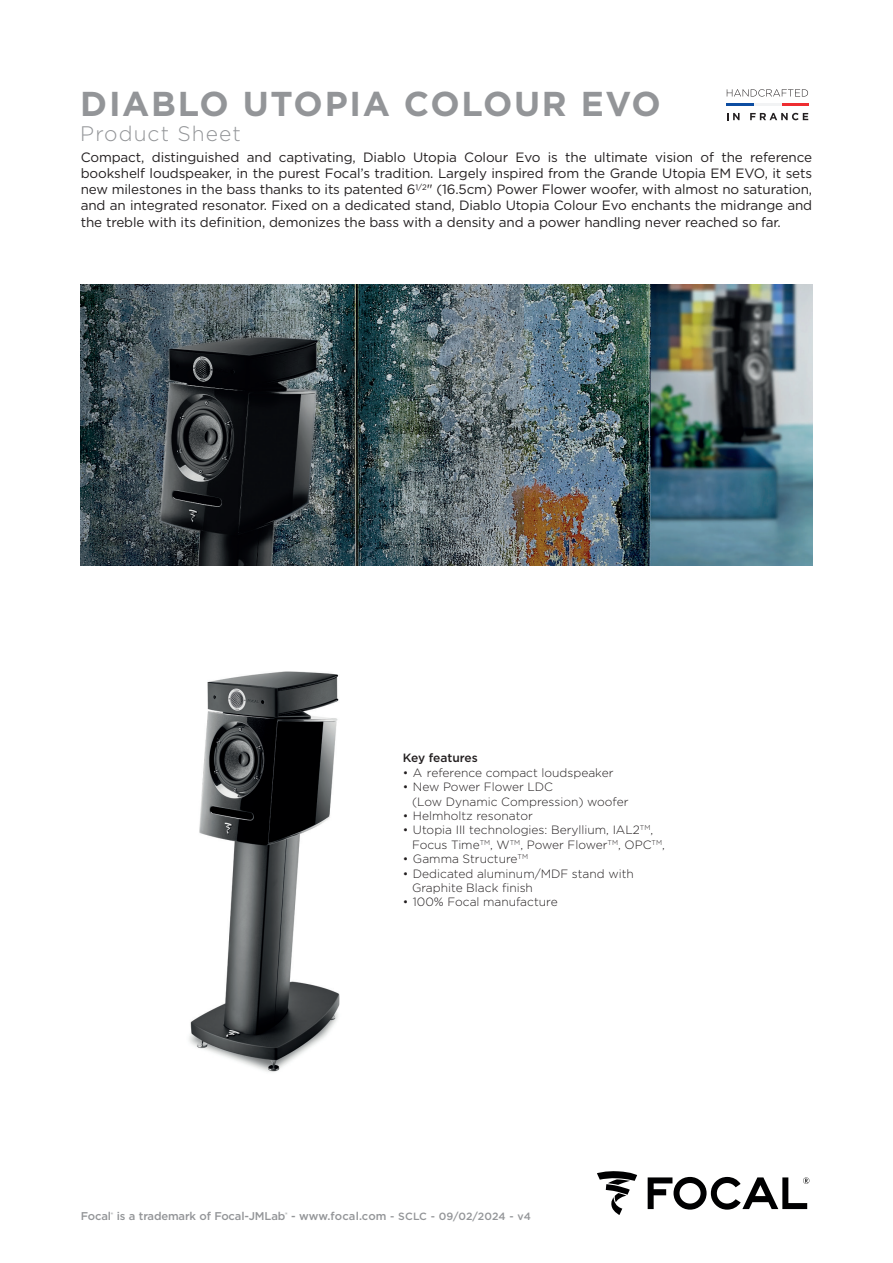
<style>
.page{position:relative;width:893px;height:1263px;background:#fff}
.page>*{position:absolute;margin:0;border:0;box-sizing:border-box;transform-origin:0 0}
.t1{font:700 34.5px "Gotham";letter-spacing:.05em;color:#939598}
.t2{font:300 21px "Gotham";letter-spacing:.05em;color:#939598}
.t3{font:13.5px/16.2px "Gotham";letter-spacing:-.01em;color:#231f20;text-align:justify}
.t4{font:300 12px/14.4px "Gotham";color:#231f20}
.t5{font:500 12px "Gotham";letter-spacing:-.005em;color:#231f20}
.Normal_e{font:500 11.25px "Gotham";letter-spacing:-.015em;color:#939598}
.s1{font-size:10.5px}
</style>
<div class="page">
<img style="left:81px;top:285px;width:731px;height:281px">
<img style="left:189px;top:671px;width:151px;height:401px">
<svg style="left:597px;top:1171px;width:40px;height:44px"></svg>
<svg style="left:648px;top:1177px;width:161px;height:32px"></svg>
<hr style="left:727px;top:104px;width:27px;height:2px;background:#0d4da1">
<hr style="left:781px;top:104px;width:27px;height:2px;background:#ee2d31">
<hr style="left:754px;top:104px;width:27px;height:2px;background:#f2f3f4">
<svg style="left:727px;top:113px;width:12px;height:7px"></svg>
<svg style="left:750px;top:113px;width:58px;height:7px"></svg>
<svg style="left:727px;top:89px;width:81px;height:8px"></svg>
<p class="t1" style="left:80px;top:81px;width:582px">DIABLO UTOPIA COLOUR EVO</p>
<p class="t2" style="left:80px;top:120px;width:162px">Product Sheet</p>
<p class="t3" style="left:81px;top:149px;width:733px">Compact, distinguished and captivating, Diablo Utopia Colour Evo is the ultimate vision of the reference bookshelf loudspeaker, in the purest Focal’s tradition. Largely inspired from the Grande Utopia EM EVO, it sets new milestones in the bass thanks to its patented 6<sup>1/2</sup>" (16.5cm) Power Flower woofer, with almost no saturation, and an integrated resonator. Fixed on a dedicated stand, Diablo Utopia Colour Evo enchants the midrange and the treble with its definition, demonizes the bass with a density and a power handling never reached so far.</p>
<p class="t5" style="left:403px;top:750px;width:77px">Key features</p>
<p class="t4" style="left:403px;top:765px;width:212px">• A reference compact loudspeaker</p>
<p class="t4" style="left:412px;top:779px;width:218px;text-indent:-9px">• New Power Flower LDC<br>(Low Dynamic Compression) woofer</p>
<p class="t4" style="left:403px;top:808px;width:132px">• Helmholtz resonator</p>
<p class="t4" style="left:412px;top:822px;width:254px;text-indent:-9px">• Utopia III technologies: Beryllium, IAL2<sup>TM</sup>,<br>Focus Time<sup>TM</sup>, W<sup>TM</sup>, Power Flower<sup>TM</sup>, OPC<sup>TM</sup>,</p>
<p class="t4" style="left:403px;top:851px;width:127px">• Gamma Structure<sup>TM</sup></p>
<p class="t4" style="left:412px;top:866px;width:223px;text-indent:-9px">• Dedicated aluminum/MDF stand with<br>Graphite Black finish</p>
<p class="t4" style="left:403px;top:894px;width:156px">• 100% Focal manufacture</p>
<p class="Normal_e" style="left:81px;top:1209px;width:452px">Focal<sup>®</sup> is a trademark of Focal-JMLab<sup>®</sup> - www.focal.com <span class="s1">- SCLC - 09/02/2024 - v4</span></p>
</div>
